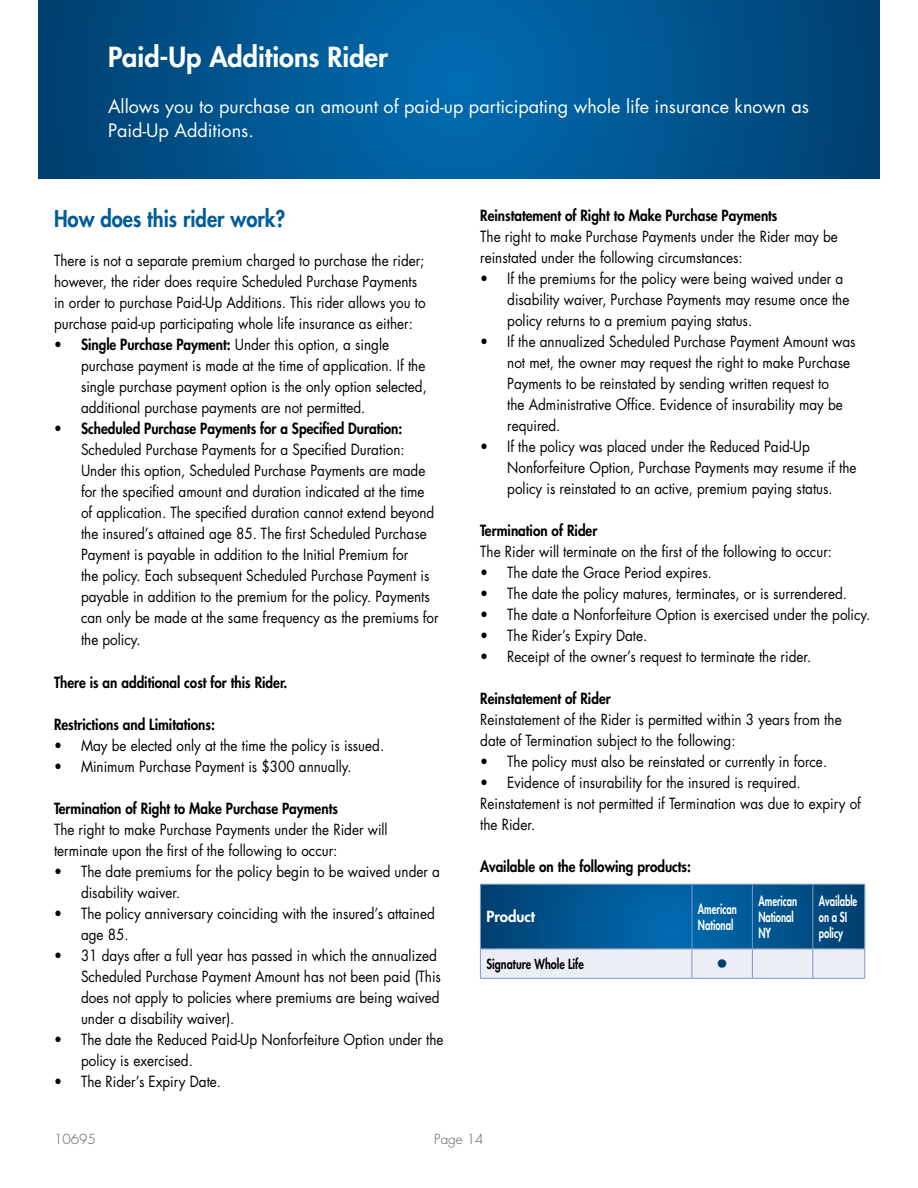
<style>
.page{position:relative;width:918px;height:1188px;background:#fff}
.page>*{position:absolute;margin:0;border:0;box-sizing:border-box;transform-origin:0 0}
.t1{font:800 27px "Futura";color:#fff}
.t2{font:800 22.5px "Futura";color:#005c99;scale:.9 1}
.t3{font:22.5px "Futura";color:#003f6e}
.t4{font:18px/24px "Futura";color:#fff}
.t5{font:15px/21px "Futura";color:#000;scale:.9 1}
.t6{font:800 15px "Futura";color:#000;scale:.9 1}
.t7{font:800 15px "Futura";color:#fff}
.t8{font:800 13.5px/16.2px "Futura";color:#fff;scale:.7 1}
.t9{font:800 13.5px "Futura";letter-spacing:.005em;color:#000;scale:.8 1}
.t10{font:300 13.5px "Futura";color:#58595b}
.s1{font-weight:800}
</style>
<div class="page">
<svg style="left:39px;top:0;width:840px;height:178px;background:#00558e"></svg>
<svg style="left:480px;top:884px;width:386px;height:94px;background:#4b85af"></svg>
<hr style="left:480px;top:978px;width:212px;height:1px;background:#7f98c3">
<hr style="left:692px;top:978px;width:60px;height:1px;background:#7f98c3">
<hr style="left:752px;top:978px;width:61px;height:1px;background:#7f98c3">
<hr style="left:813px;top:978px;width:52px;height:1px;background:#7f98c3">
<h1 class="t1" style="left:108px;top:40px;width:282px">Paid-Up Additions Rider</h1>
<p class="t4" style="left:108px;top:94px;width:702px">Allows you to purchase an amount of paid-up participating whole life insurance known as<br>Paid-Up Additions.</p>
<h2 class="t2" style="left:54px;top:204px;width:259px">How does this rider work?</h2>
<p class="t5" style="left:54px;top:250px;width:415px">There is not a separate premium charged to purchase the rider; however, the rider does require Scheduled Purchase Payments in order to purchase Paid-Up Additions. This rider allows you to purchase paid-up participating whole life insurance as either:</p>
<p class="t5" style="left:81px;top:334px;width:386px;text-indent:-27px"><span class="s1">• Single Purchase Payment:</span> Under this option, a single purchase payment is made at the time of application. If the single purchase payment option is the only option selected, additional purchase payments are not permitted.</p>
<p class="t6" style="left:54px;top:419px;width:389px">• Scheduled Purchase Payments for a Specified Duration:</p>
<p class="t5" style="left:81px;top:439px;width:399px">Scheduled Purchase Payments for a Specified Duration:<br>Under this option, Scheduled Purchase Payments are made for the specified amount and duration indicated at the time of application. The specified duration cannot extend beyond the insured’s attained age 85. The first Scheduled Purchase Payment is payable in addition to the Initial Premium for<br>the policy. Each subsequent Scheduled Purchase Payment is payable in addition to the premium for the policy. Payments can only be made at the same frequency as the premiums for the policy.</p>
<p class="t6" style="left:54px;top:673px;width:261px">There is an additional cost for this Rider.</p>
<p class="t6" style="left:54px;top:715px;width:180px">Restrictions and Limitations:</p>
<p class="t5" style="left:54px;top:735px;width:368px">• May be elected only at the time the policy is issued.</p>
<p class="t5" style="left:54px;top:756px;width:332px">• Minimum Purchase Payment is $300 annually.</p>
<p class="t6" style="left:54px;top:799px;width:317px">Termination of Right to Make Purchase Payments</p>
<p class="t5" style="left:54px;top:819px;width:372px">The right to make Purchase Payments under the Rider will terminate upon the first of the following to occur:</p>
<p class="t5" style="left:81px;top:861px;width:400px;text-indent:-27px">• The date premiums for the policy begin to be waived under a disability waiver.</p>
<p class="t5" style="left:81px;top:903px;width:395px;text-indent:-27px">• The policy anniversary coinciding with the insured’s attained age 85.</p>
<p class="t5" style="left:81px;top:945px;width:401px;text-indent:-27px">• 31 days after a full year has passed in which the annualized Scheduled Purchase Payment Amount has not been paid (This does not apply to policies where premiums are being waived under a disability waiver).</p>
<p class="t5" style="left:81px;top:1029px;width:404px;text-indent:-27px">• The date the Reduced Paid-Up Nonforfeiture Option under the policy is exercised.</p>
<p class="t5" style="left:54px;top:1071px;width:187px">• The Rider’s Expiry Date.</p>
<p class="t6" style="left:480px;top:206px;width:332px">Reinstatement of Right to Make Purchase Payments</p>
<p class="t5" style="left:480px;top:226px;width:399px">The right to make Purchase Payments under the Rider may be reinstated under the following circumstances:</p>
<p class="t5" style="left:507px;top:268px;width:382px;text-indent:-27px">• If the premiums for the policy were being waived under a disability waiver, Purchase Payments may resume once the policy returns to a premium paying status.</p>
<p class="t5" style="left:507px;top:331px;width:389px;text-indent:-27px">• If the annualized Scheduled Purchase Payment Amount was not met, the owner may request the right to make Purchase Payments to be reinstated by sending written request to<br>the Administrative Office. Evidence of insurability may be required.</p>
<p class="t5" style="left:507px;top:436px;width:390px;text-indent:-27px">• If the policy was placed under the Reduced Paid-Up<br>Nonforfeiture Option, Purchase Payments may resume if the policy is reinstated to an active, premium paying status.</p>
<p class="t6" style="left:480px;top:521px;width:132px">Termination of Rider</p>
<p class="t5" style="left:480px;top:541px;width:392px">The Rider will terminate on the first of the following to occur:</p>
<p class="t5" style="left:480px;top:562px;width:259px">• The date the Grace Period expires.</p>
<p class="t5" style="left:480px;top:583px;width:409px">• The date the policy matures, terminates, or is surrendered.</p>
<p class="t5" style="left:480px;top:604px;width:435px">• The date a Nonforfeiture Option is exercised under the policy.</p>
<p class="t5" style="left:480px;top:625px;width:187px">• The Rider’s Expiry Date.</p>
<p class="t5" style="left:480px;top:646px;width:369px">• Receipt of the owner’s request to terminate the rider.</p>
<p class="t6" style="left:480px;top:689px;width:146px">Reinstatement of Rider</p>
<p class="t5" style="left:480px;top:709px;width:403px">Reinstatement of the Rider is permitted within 3 years from the date of Termination subject to the following:</p>
<p class="t5" style="left:480px;top:751px;width:387px">• The policy must also be reinstated or currently in force.</p>
<p class="t5" style="left:480px;top:772px;width:425px">• Evidence of insurability for the insured is required.<br>Reinstatement is not permitted if Termination was due to expiry of the Rider.</p>
<p class="t6" style="left:480px;top:857px;width:236px">Available on the following products:</p>
<p class="t7" style="left:486px;top:907px;width:50px">Product</p>
<p class="t8" style="left:698px;top:901px;width:57px">American<br>National</p>
<p class="t8" style="left:758px;top:893px;width:57px">American<br>National<br>NY</p>
<p class="t8" style="left:819px;top:893px;width:56px">Available on a SI policy</p>
<p class="t9" style="left:486px;top:955px;width:123px">Signature Whole Life</p>
<h2 class="t3" style="left:716px;top:950px;width:15px">•</h2>
<p class="t10" style="left:54px;top:1131px;width:43px">10695</p>
<p class="t10" style="left:434px;top:1131px;width:51px">Page 14</p>
</div>
